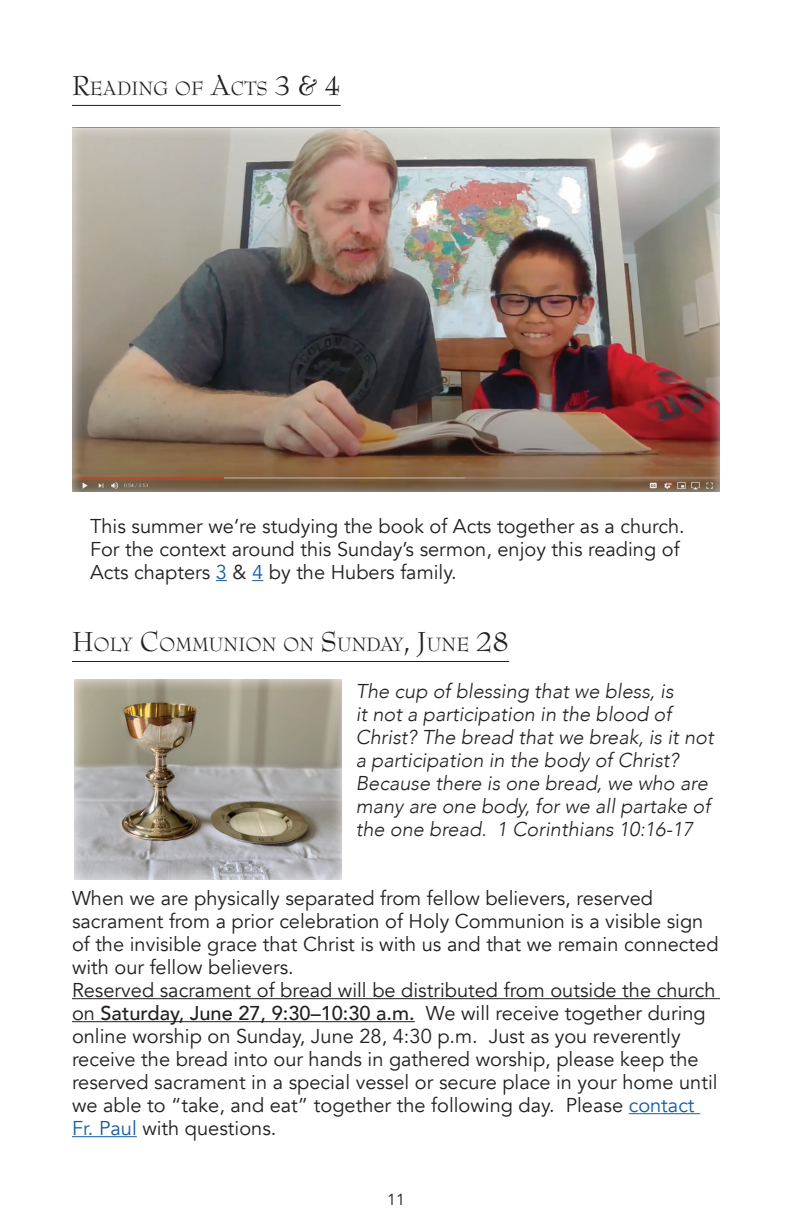
<style>
.page{position:relative;width:792px;height:1224px;background:#fff}
.page>*{position:absolute;margin:0;border:0;box-sizing:border-box;transform-origin:0 0}
.t1{font:21px "Bernhard Modern Std";color:#231f20}
.t2{font:20px/23px "Avenir";color:#231f20}
.t3{font:italic 300 20px/23px "Avenir";color:#231f20}
.t4{font:16px "Avenir";color:#231f20}
.s1{font-size:30px}
.s2{color:#175d9e}
.s3{font-weight:500}
</style>
<div class="page">
<hr style="left:72px;top:661px;width:437px;height:1px;background:#231f20">
<hr style="left:72px;top:998px;width:648px;height:1px;background:#231f20">
<hr style="left:72px;top:1021px;width:343px;height:1px;background:#231f20">
<hr style="left:629px;top:1113px;width:71px;height:1px;background:#175d9e">
<hr style="left:72px;top:1136px;width:65px;height:1px;background:#175d9e">
<div style="left:74px;top:678px;width:282px;height:202px;background:#fff;opacity:.75"></div>
<div style="left:72px;top:119px;width:650px;height:392px;background:#fff;opacity:.75"></div>
<hr style="left:72px;top:105px;width:269px;height:1px;background:#231f20">
<p class="t1" style="left:72px;top:77px;width:270px"><span class="s1">R</span>EADING OF <span class="s1">A</span>CTS <span class="s1">3 &amp; 4</span></p>
<p class="t2" style="left:90px;top:515px;width:596px">This summer we’re studying the book of Acts together as a church.<br>For the context around this Sunday’s sermon, enjoy this reading of<br>Acts chapters <span class="s2">3</span> &amp; <span class="s2">4</span> by the Hubers family.</p>
<p class="t1" style="left:72px;top:633px;width:439px"><span class="s1">H</span>OLY <span class="s1">C</span> OMMUNION ON <span class="s1">S</span>UNDAY<span class="s1">, J</span>UNE <span class="s1">28</span></p>
<p class="t3" style="left:356px;top:680px;width:359px">The cup of blessing that we bless, is<br>it not a participation in the blood of Christ? The bread that we break, is it not a participation in the body of Christ?<br>Because there is one bread, we who are many are one body, for we all partake of the one bread. 1 Corinthians 10:16-17</p>
<p class="t2" style="left:72px;top:887px;width:648px">When we are physically separated from fellow believers, reserved sacrament from a prior celebration of Holy Communion is a visible sign of the invisible grace that Christ is with us and that we remain connected with our fellow believers.<br>Reserved sacrament of bread will be distributed from outside the church on <span class="s3">Saturday, June 27, 9:30–10:30 a.m.</span> We will receive together during online worship on Sunday, June 28, 4:30 p.m. Just as you reverently receive the bread into our hands in gathered worship, please keep the reserved sacrament in a special vessel or secure place in your home until we able to “take, and eat” together the following day. Please <span class="s2">contact Fr. Paul</span> with questions.</p>
<p class="t4" style="left:387px;top:1190px;width:19px">11</p>
</div>
